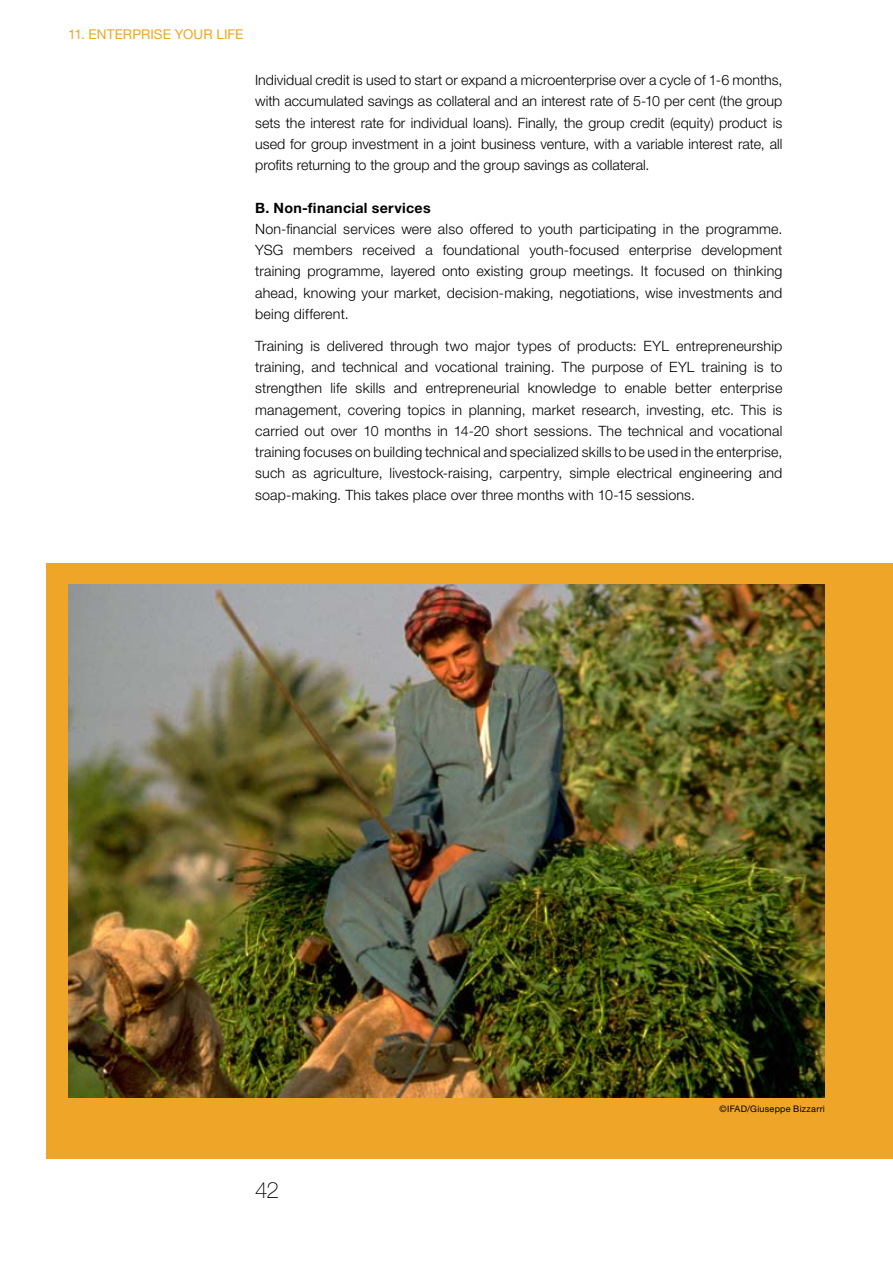
<style>
.page{position:relative;width:893px;height:1263px;background:#fff}
.page>*{position:absolute;margin:0;border:0;box-sizing:border-box;transform-origin:0 0}
.t1{font:100 22.5px "Helvetica Neue LT Std";color:#000}
.t2{font:300 14.25px/21.3px "Helvetica Neue LT Std";letter-spacing:.01em;color:#000;text-align:justify}
.t3{font:700 14.25px "Helvetica Neue LT Std";letter-spacing:.02em;color:#000}
.t4{font:13.5px "Helvetica Neue LT Std";letter-spacing:.01em;color:#efa527}
.t5{font:9px "Helvetica Neue LT Std";letter-spacing:.03em;color:#000}
</style>
<div class="page">
<div style="left:47px;top:563px;width:846px;height:596px;background:#efa527"></div>
<img style="left:68px;top:585px;width:757px;height:513px">
<p class="t4" style="left:68px;top:27px;width:177px">11. ENTERPRISE YOUR LIFE</p>
<p class="t2" style="left:255px;top:69px;width:529px">Individual credit is used to start or expand a microenterprise over a cycle of 1-6 months, with accumulated savings as collateral and an interest rate of 5‑10 per cent (the group sets the interest rate for individual loans). Finally, the group credit (equity) product is used for group investment in a joint business venture, with a variable interest rate, all profits returning to the group and the group savings as collateral.</p>
<p class="t3" style="left:255px;top:199px;width:177px">B. Non-financial services</p>
<p class="t2" style="left:255px;top:218px;width:529px">Non-financial services were also offered to youth participating in the programme.<br>YSG members received a foundational youth-focused enterprise development training programme, layered onto existing group meetings. It focused on thinking ahead, knowing your market, decision-making, negotiations, wise investments and being different.</p>
<p class="t2" style="left:255px;top:335px;width:529px">Training is delivered through two major types of products: EYL entrepreneurship training, and technical and vocational training. The purpose of EYL training is to strengthen life skills and entrepreneurial knowledge to enable better enterprise management, covering topics in planning, market research, investing, etc. This is carried out over 10 months in 14-20 short sessions. The technical and vocational training focuses on building technical and specialized skills to be used in the enterprise, such as agriculture, livestock-raising, carpentry, simple electrical engineering and soap-making. This takes place over three months with 10-15 sessions.</p>
<h1 class="t1" style="left:255px;top:1177px;width:25px">42</h1>
<p class="t5" style="left:720px;top:1103px;width:107px">©IFAD/GIUSEPPE BIZZARRI</p>
</div>
